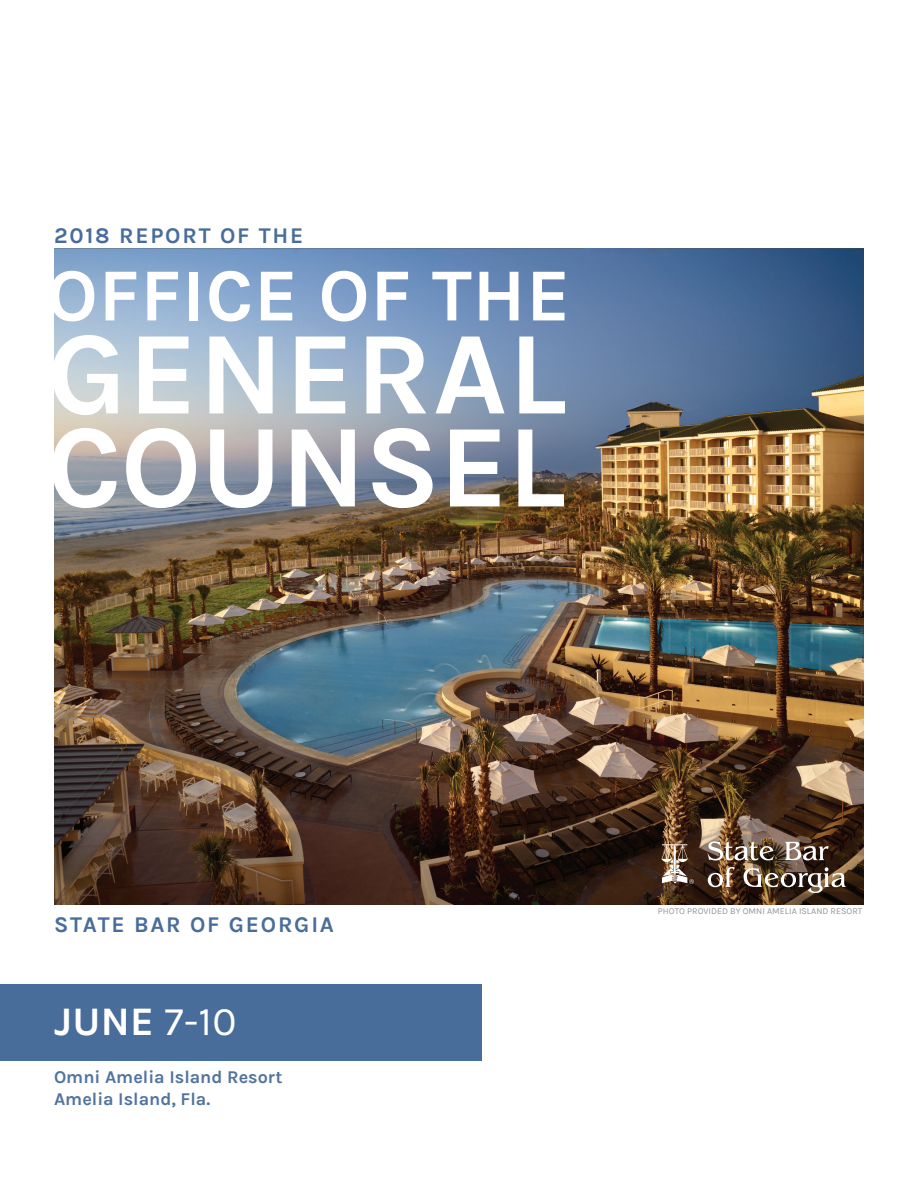
<style>
.page{position:relative;width:918px;height:1188px;background:#fff}
.page>*{position:absolute;margin:0;border:0;box-sizing:border-box;transform-origin:0 0}
.RegFormHeaders{font:700 118.5px/93px "Karla";color:#fff}
.RegFormHeaders-2{font:700 75px "Karla";letter-spacing:.01em;color:#fff}
.t1{font:700 40.65px "Karla";color:#fff}
.t2{font:700 22.5px "Karla";letter-spacing:.08em;color:#496d9a}
.t3{font:700 18px "Karla";color:#51749e}
.Photo_Cred{font:9px "Karla";color:#939598}
.s1{font-weight:400}
</style>
<div class="page">
<img style="left:54px;top:248px;width:810px;height:656px">
<svg style="left:662px;top:844px;width:32px;height:40px"></svg>
<svg style="left:708px;top:841px;width:66px;height:20px"></svg>
<svg style="left:785px;top:842px;width:44px;height:18px"></svg>
<svg style="left:708px;top:867px;width:27px;height:20px"></svg>
<svg style="left:744px;top:867px;width:102px;height:26px"></svg>
<div style="left:0;top:984px;width:482px;height:77px;background:#496d9a"></div>
<p class="t2" style="left:54px;top:223px;width:251px">2018 REPORT OF THE</p>
<p class="RegFormHeaders-2" style="left:47px;top:252px;width:525px">OFFICE OF THE</p>
<p class="RegFormHeaders" style="left:47px;top:328px;width:522px">GENERAL<br>COUNSEL</p>
<p class="t2" style="left:54px;top:912px;width:282px">STATE BAR OF GEORGIA</p>
<p class="t1" style="left:54px;top:998px;width:184px">JUNE <span class="s1">7-10</span></p>
<p class="t3" style="left:54px;top:1067px;width:230px">Omni Amelia Island Resort</p>
<p class="t3" style="left:54px;top:1088px;width:158px">Amelia Island, Fla.</p>
<p class="Photo_Cred" style="left:658px;top:906px;width:206px">PHOTO PROVIDED BY OMNI AMELIA ISLAND RESORT</p>
</div>
